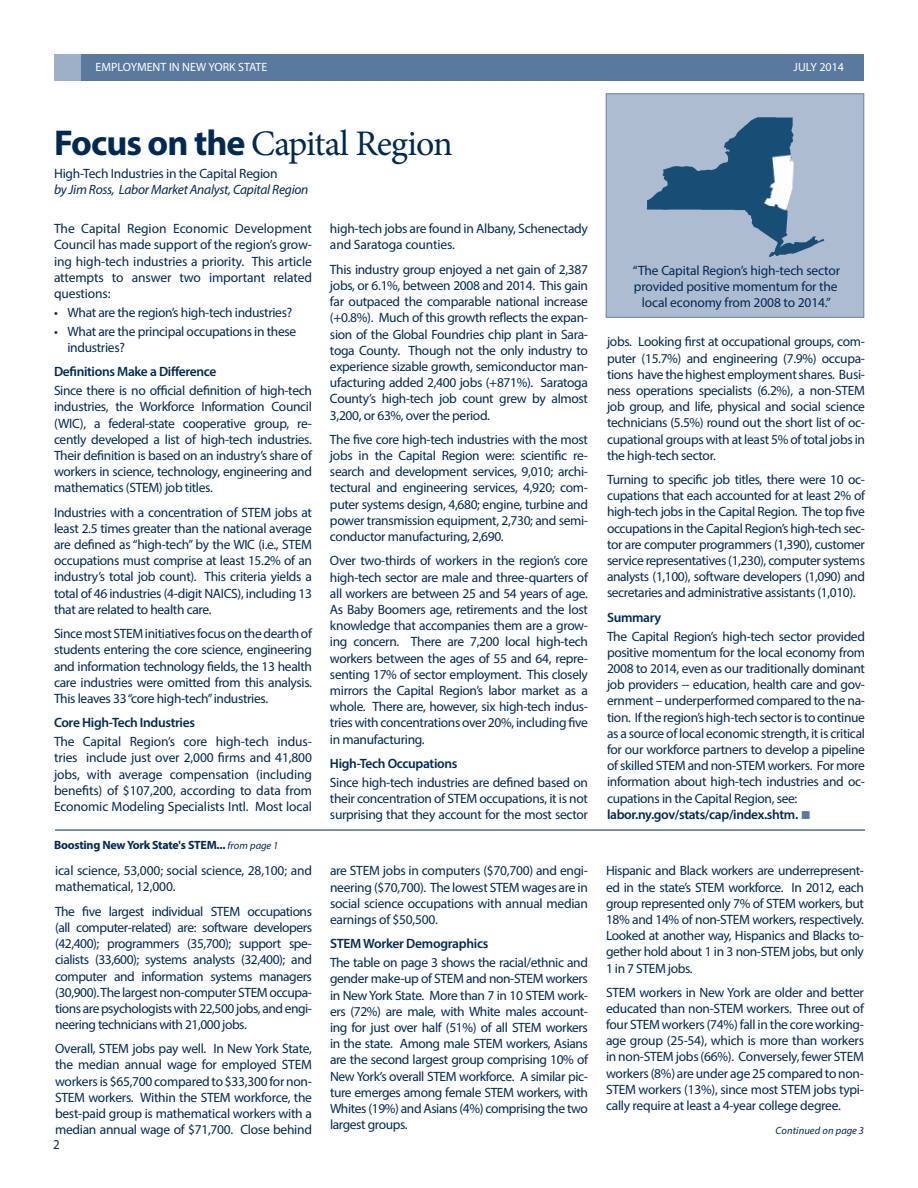
<style>
.page{position:relative;width:918px;height:1188px;background:#fff}
.page>*{position:absolute;margin:0;border:0;box-sizing:border-box;transform-origin:0 0}
.t1{font:36px "Minion Pro";letter-spacing:-.025em;color:#002953}
.t2{font:13.5px/16.2px "Myriad Pro";letter-spacing:-.025em;color:#002953;text-align:justify}
.t3{font:600 13.5px "Myriad Pro";letter-spacing:-.025em;color:#002953}
.t4{font:italic 13.5px "Myriad Pro";letter-spacing:-.02em;color:#002953}
.t5{font:13.5px "Myriad Pro";letter-spacing:-.025em;color:#002953;scale:.96 1}
.t6{font:700 12px "Myriad Pro";letter-spacing:-.02em;color:#002953}
.t7{font:12px "Myriad Pro";color:#fff}
.t8{font:italic 10.5px "Myriad Pro";letter-spacing:.01em;color:#002953}
.s1{font-family:"Myriad Pro";font-weight:700}
.s2{font-weight:400;font-style:italic;font-size:10.5px}
.s3{font-weight:600}
.s4{color:#59799e}
</style>
<div class="page">
<hr style="left:55px;top:830px;width:810px;height:1px;background:#002953">
<div style="left:54px;top:54px;width:810px;height:27px;background:#59799e"></div>
<div style="left:54px;top:54px;width:27px;height:27px;background:#9eafc8"></div>
<div style="left:606px;top:94px;width:258px;height:224px;background:#aebcd2;border:1px solid #6482a5"></div>
<img style="left:646px;top:117px;width:179px;height:141px">
<div style="left:787px;top:158px;width:47px;height:53px;background:#aebcd2"></div>
<img style="left:757px;top:152px;width:43px;height:63px">
<p class="t7" style="left:96px;top:60px;width:173px">EMPLOYMENT IN NEW YORK STATE</p>
<p class="t7" style="left:794px;top:60px;width:52px">JULY 2014</p>
<h1 class="t1" style="left:54px;top:119px;width:400px"><span class="s1">Focus on the</span> Capital Region</h1>
<p class="t2" style="left:54px;top:165px;width:225px">High-Tech Industries in the Capital Region</p>
<p class="t4" style="left:54px;top:181px;width:256px">by Jim Ross, Labor Market Analyst, Capital Region</p>
<p class="t2" style="left:54px;top:220px;width:260px">The Capital Region Economic Development Council has made support of the region’s grow&shy;ing high-tech industries a priority. This article attempts to answer two important related questions:</p>
<p class="t2" style="left:54px;top:304px;width:240px">• What are the region’s high-tech industries?</p>
<p class="t2" style="left:68px;top:323px;width:230px;text-indent:-14px">• What are the principal occupations in these industries?</p>
<p class="t3" style="left:54px;top:363px;width:164px">Definitions Make a Difference</p>
<p class="t2" style="left:54px;top:382px;width:260px">Since there is no official definition of high-tech industries, the Workforce Information Council (WIC), a federal-state cooperative group, re&shy;cently developed a list of high-tech industries.<br>Their definition is based on an industry’s share of workers in science, technology, engineering and mathematics (STEM) job titles.</p>
<p class="t2" style="left:54px;top:504px;width:259px">Industries with a concentration of STEM jobs at least 2.5 times greater than the national average are defined as “high-tech” by the WIC (i.e., STEM occupations must comprise at least 15.2% of an industry’s total job count). This criteria yields a total of 46 industries (4-digit NAICS), including 13 that are related to health care.</p>
<p class="t2" style="left:54px;top:625px;width:259px">Since most STEM initiatives focus on the dearth of students entering the core science, engineering and information technology fields, the 13 health care industries were omitted from this analysis.<br>This leaves 33 “core high-tech” industries.</p>
<p class="t3" style="left:54px;top:714px;width:142px">Core High-Tech Industries</p>
<p class="t2" style="left:54px;top:733px;width:260px">The Capital Region’s core high-tech indus&shy;tries include just over 2,000 firms and 41,800 jobs, with average compensation (including benefits) of $107,200, according to data from Economic Modeling Specialists Intl. Most local</p>
<p class="t6" style="left:54px;top:837px;width:226px">Boosting New York State's STEM... <span class="s2">from page 1</span></p>
<p class="t2" style="left:55px;top:862px;width:258px">ical science, 53,000; social science, 28,100; and mathematical, 12,000.</p>
<p class="t2" style="left:55px;top:903px;width:258px">The five largest individual STEM occupations (all computer-related) are: software developers (42,400); programmers (35,700); support spe&shy;cialists (33,600); systems analysts (32,400); and computer and information systems managers (30,900). The largest non-computer STEM occupa&shy;tions are psychologists with 22,500 jobs, and engi&shy;neering technicians with 21,000 jobs.</p>
<p class="t2" style="left:55px;top:1040px;width:258px">Overall, STEM jobs pay well. In New York State, the median annual wage for employed STEM workers is $65,700 compared to $33,300 for non-STEM workers. Within the STEM workforce, the best-paid group is mathematical workers with a median annual wage of $71,700. Close behind</p>
<p class="t5" style="left:53px;top:1137px;width:8px">2</p>
<p class="t2" style="left:330px;top:220px;width:260px">high-tech jobs are found in Albany, Schenectady and Saratoga counties.</p>
<p class="t2" style="left:330px;top:261px;width:260px">This industry group enjoyed a net gain of 2,387 jobs, or 6.1%, between 2008 and 2014. This gain far outpaced the comparable national increase (+0.8%). Much of this growth reflects the expan&shy;sion of the Global Foundries chip plant in Sara&shy;toga County. Though not the only industry to experience sizable growth, semiconductor man&shy;ufacturing added 2,400 jobs (+871%). Saratoga County’s high-tech job count grew by almost 3,200, or 63%, over the period.</p>
<p class="t2" style="left:330px;top:431px;width:260px">The five core high-tech industries with the most jobs in the Capital Region were: scientific re&shy;search and development services, 9,010; archi&shy;tectural and engineering services, 4,920; com&shy;puter systems design, 4,680; engine, turbine and power transmission equipment, 2,730; and semi&shy;conductor manufacturing, 2,690.</p>
<p class="t2" style="left:330px;top:552px;width:260px">Over two-thirds of workers in the region’s core high-tech sector are male and three-quarters of all workers are between 25 and 54 years of age.<br>As Baby Boomers age, retirements and the lost knowledge that accompanies them are a grow&shy;ing concern. There are 7,200 local high-tech workers between the ages of 55 and 64, repre&shy;senting 17% of sector employment. This closely mirrors the Capital Region’s labor market as a whole. There are, however, six high-tech indus&shy;tries with concentrations over 20%, including five in manufacturing.</p>
<p class="t3" style="left:330px;top:755px;width:129px">High-Tech Occupations</p>
<p class="t2" style="left:330px;top:774px;width:260px">Since high-tech industries are defined based on their concentration of STEM occupations, it is not surprising that they account for the most sector</p>
<p class="t2" style="left:330px;top:863px;width:260px">are STEM jobs in computers ($70,700) and engi&shy;neering ($70,700). The lowest STEM wages are in social science occupations with annual median earnings of $50,500.</p>
<p class="t3" style="left:330px;top:935px;width:160px">STEM Worker Demographics</p>
<p class="t2" style="left:330px;top:954px;width:260px">The table on page 3 shows the racial/ethnic and gender make-up of STEM and non-STEM workers in New York State. More than 7 in 10 STEM work&shy;ers (72%) are male, with White males account&shy;ing for just over half (51%) of all STEM workers in the state. Among male STEM workers, Asians are the second largest group comprising 10% of New York’s overall STEM workforce. A similar pic&shy;ture emerges among female STEM workers, with Whites (19%) and Asians (4%) comprising the two largest groups.</p>
<p class="t2" style="left:633px;top:262px;width:209px;text-align:center">“The Capital Region’s high-tech sector provided positive momentum for the local economy from 2008 to 2014.”</p>
<p class="t2" style="left:607px;top:334px;width:260px">jobs. Looking first at occupational groups, com&shy;puter (15.7%) and engineering (7.9%) occupa&shy;tions have the highest employment shares. Busi&shy;ness operations specialists (6.2%), a non-STEM job group, and life, physical and social science technicians (5.5%) round out the short list of oc&shy;cupational groups with at least 5% of total jobs in the high-tech sector.</p>
<p class="t2" style="left:607px;top:471px;width:260px">Turning to specific job titles, there were 10 oc&shy;cupations that each accounted for at least 2% of high-tech jobs in the Capital Region. The top five occupations in the Capital Region’s high-tech sec&shy;tor are computer programmers (1,390), customer service representatives (1,230), computer systems analysts (1,100), software developers (1,090) and secretaries and administrative assistants (1,010).</p>
<p class="t3" style="left:607px;top:609px;width:56px">Summary</p>
<p class="t2" style="left:607px;top:628px;width:260px;text-align:left">The Capital Region’s high-tech sector provided positive momentum for the local economy from 2008 to 2014, even as our traditionally dominant job providers -- education, health care and gov&shy;ernment – underperformed compared to the na&shy;tion. If the region’s high-tech sector is to continue as a source of local economic strength, it is critical for our workforce partners to develop a pipeline of skilled STEM and non-STEM workers. For more information about high-tech industries and oc&shy;cupations in the Capital Region, see: <span class="s3">labor.ny.gov/stats/cap/index.shtm.</span> <span class="s4">■</span></p>
<p class="t2" style="left:606px;top:862px;width:260px">Hispanic and Black workers are underrepresent&shy;ed in the state’s STEM workforce. In 2012, each group represented only 7% of STEM workers, but 18% and 14% of non-STEM workers, respectively.<br>Looked at another way, Hispanics and Blacks to&shy;gether hold about 1 in 3 non-STEM jobs, but only 1 in 7 STEM jobs.</p>
<p class="t2" style="left:606px;top:984px;width:260px">STEM workers in New York are older and better educated than non-STEM workers. Three out of four STEM workers (74%) fall in the core working&shy;age group (25-54), which is more than workers in non-STEM jobs (66%). Conversely, fewer STEM workers (8%) are under age 25 compared to non-STEM workers (13%), since most STEM jobs typi&shy;cally require at least a 4-year college degree.</p>
<p class="t8" style="left:776px;top:1124px;width:90px">Continued on page 3</p>
</div>
